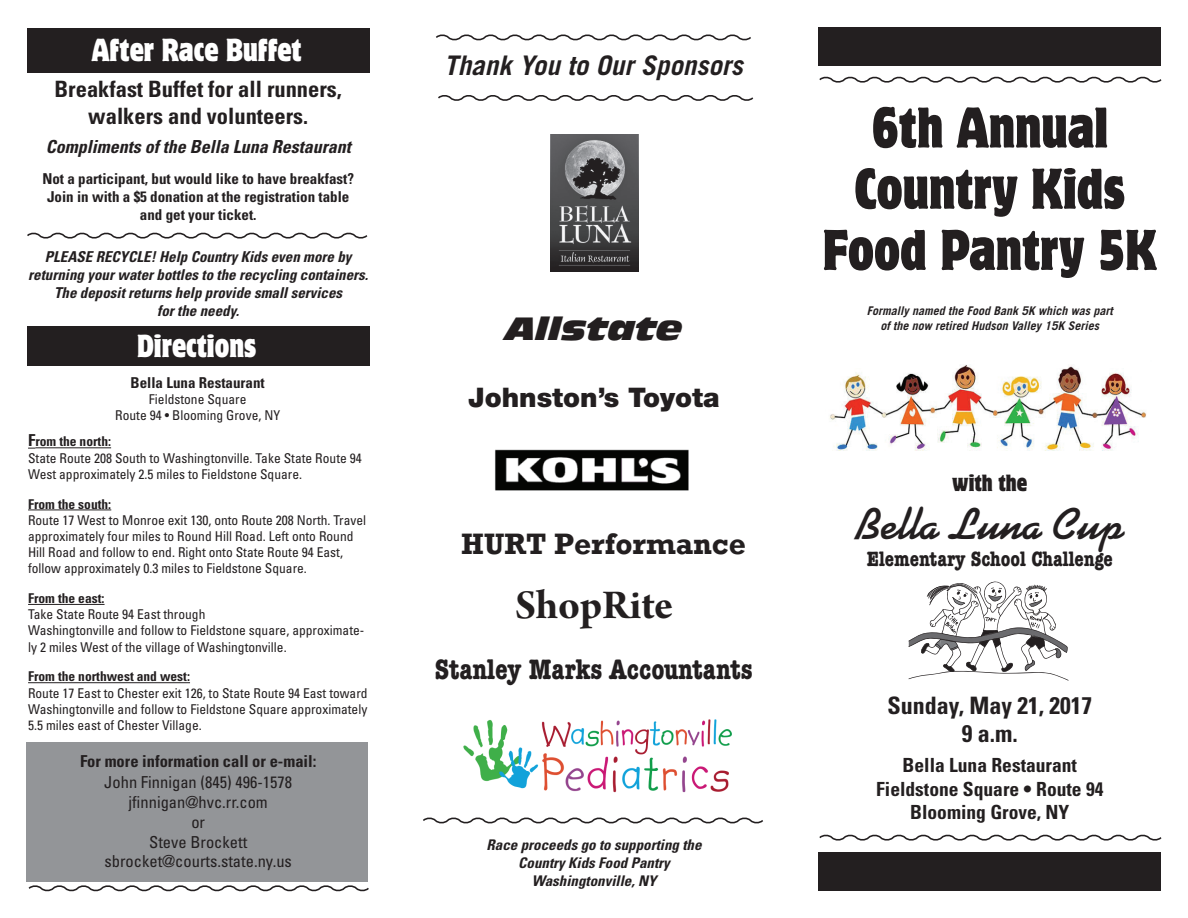
<style>
.page{position:relative;width:1188px;height:918px;background:#fff}
.page>*{position:absolute;margin:0;border:0;box-sizing:border-box;transform-origin:0 0}
.t1{font:51px/61.2px "Motter Corpus MM 300";color:#231f20;text-align:center}
.t2{font:700 45px "Kaufmann";color:#231f20}
.t3{font:43.5px "Arno Pro Bold Subhead";color:#231f20}
.t4{font:italic 31.5px "Antique Olive Nord";color:#231f20}
.t5{font:700 30.3px "Rockwell";color:#231f20}
.t6{font:28.5px "Motter Corpus MM 300";color:#fff}
.t7{font:700 condensed 28.5px "American Typewriter";color:#231f20}
.t8{font:italic 700 27px "Trade Gothic";color:#231f20}
.t9{font:900 27px "Helvetica Neue";color:#231f20}
.t10{font:700 condensed 24px/28.8px "Univers";color:#231f20;text-align:center}
.t11{font:700 condensed 22.5px/27px "Univers";color:#231f20;text-align:center}
.t12{font:700 condensed 21px "American Typewriter";color:#231f20}
.t13{font:21px "Motter Corpus MM 300";color:#231f20}
.t14{font:700 condensed 19.5px/23.4px "Univers";color:#231f20;text-align:center}
.t15{font:italic 700 condensed 18px "Univers";color:#231f20}
.t16{font:condensed 16.5px/19.8px "Univers";color:#231f20;text-align:center}
.t17{font:700 condensed 16.5px "Univers";color:#231f20}
.t18{font:italic 700 condensed 15px/18px "Univers";color:#231f20;text-align:center}
.t19{font:700 condensed 15px/18px "Univers";color:#231f20;text-align:center}
.t20{font:italic 700 condensed 14.7px/18px "Univers";color:#231f20;text-align:center}
.t21{font:condensed 13.5px/16.2px "Univers";color:#231f20}
.t22{font:700 condensed 13.5px "Univers";color:#231f20}
.t23{font:italic 700 12px "Trade Gothic";color:#231f20}
.s1{font-weight:700;font-size:16.5px}
.s2{font-weight:700}
</style>
<div class="page">
<div style="left:819px;top:27px;width:342px;height:39px;background:#231f20"></div>
<div style="left:27px;top:742px;width:341px;height:139px;background:#939598"></div>
<div style="left:27px;top:327px;width:342px;height:39px;background:#231f20"></div>
<hr style="left:35px;top:447px;width:76px;height:1px;background:#231f20">
<hr style="left:28px;top:510px;width:83px;height:1px;background:#231f20">
<hr style="left:28px;top:604px;width:77px;height:1px;background:#231f20">
<hr style="left:28px;top:682px;width:162px;height:1px;background:#231f20">
<svg style="left:423px;top:817px;width:340px;height:7px"></svg>
<svg style="left:819px;top:834px;width:343px;height:7px"></svg>
<svg style="left:438px;top:95px;width:316px;height:6px"></svg>
<img style="left:550px;top:135px;width:88px;height:136px">
<img style="left:495px;top:449px;width:194px;height:42px">
<svg style="left:28px;top:885px;width:341px;height:7px"></svg>
<img style="left:830px;top:365px;width:317px;height:85px">
<div style="left:819px;top:852px;width:342px;height:39px;background:#231f20"></div>
<div style="left:27px;top:28px;width:342px;height:45px;background:#231f20"></div>
<svg style="left:436px;top:34px;width:315px;height:7px"></svg>
<svg style="left:819px;top:76px;width:343px;height:7px"></svg>
<img style="left:463px;top:719px;width:269px;height:74px">
<svg style="left:908px;top:581px;width:161px;height:100px"></svg>
<svg style="left:27px;top:232px;width:341px;height:7px"></svg>
<h3 class="t6" style="left:92px;top:33px;width:211px">After Race Buffet</h3>
<h3 class="t11" style="left:55px;top:76px;width:289px">Breakfast Buffet for all runners, walkers and volunteers.</h3>
<h3 class="t15" style="left:46px;top:135px;width:306px">Compliments of the Bella Luna Restaurant</h3>
<p class="t19" style="left:42px;top:170px;width:313px">Not a participant, but would like to have breakfast?<br>Join in with a $5 donation at the registration table and get your ticket.</p>
<p class="t18" style="left:28px;top:248px;width:341px">PLEASE RECYCLE! Help Country Kids even more by returning your water bottles to the recycling containers.<br>The deposit returns help provide small services<br>for the needy.</p>
<h3 class="t6" style="left:137px;top:329px;width:120px">Directions</h3>
<p class="t19" style="left:131px;top:373px;width:136px">Bella Luna Restaurant</p>
<p class="t21" style="left:115px;top:391px;width:166px;text-align:center">Fieldstone Square<br>Route 94 • Blooming Grove, NY</p>
<p class="t21" style="left:28px;top:433px;width:335px"><span class="s1">F</span><span class="s2">rom the north:<br></span>State Route 208 South to Washingtonville. Take State Route 94<br>West approximately 2.5 miles to Fieldstone Square.</p>
<p class="t22" style="left:28px;top:495px;width:85px">From the south:</p>
<p class="t21" style="left:28px;top:512px;width:340px">Route 17 West to Monroe exit 130, onto Route 208 North. Travel approximately four miles to Round Hill Road. Left onto Round Hill Road and follow to end. Right onto State Route 94 East, follow approximately 0.3 miles to Fieldstone Square.</p>
<p class="t22" style="left:28px;top:590px;width:78px">From the east:</p>
<p class="t21" style="left:28px;top:606px;width:338px">Take State Route 94 East through<br>Washingtonville and follow to Fieldstone square, approximate&shy;ly 2 miles West of the village of Washingtonville.</p>
<p class="t22" style="left:28px;top:668px;width:163px">From the northwest and west:</p>
<p class="t21" style="left:28px;top:684px;width:341px;text-align:justify">Route 17 East to Chester exit 126, to State Route 94 East toward Washingtonville and follow to Fieldstone Square approximately 5.5 miles east of Chester Village.</p>
<p class="t17" style="left:80px;top:751px;width:238px">For more information call or e-mail:</p>
<p class="t16" style="left:104px;top:772px;width:189px">John Finnigan (845) 496-1578 jfinnigan@hvc.rr.com<br>or<br>Steve Brockett sbrocket@courts.state.ny.us</p>
<h3 class="t8" style="left:444px;top:49px;width:300px">Thank You to Our Sponsors</h3>
<h1 class="t1" style="left:823px;top:98px;width:336px">6th Annual<br>Country Kids<br>Food Pantry 5K</h1>
<p class="t23" style="left:867px;top:304px;width:248px">Formally named the Food Bank 5K which was part</p>
<h3 class="t4" style="left:505px;top:308px;width:179px">Allstate</h3>
<p class="t23" style="left:880px;top:318px;width:220px">of the now retired Hudson Valley 15K Series</p>
<h3 class="t9" style="left:468px;top:381px;width:253px">Johnston’s Toyota</h3>
<h3 class="t5" style="left:461px;top:525px;width:286px">HURT Performance</h3>
<h3 class="t3" style="left:515px;top:581px;width:160px">ShopRite</h3>
<h3 class="t7" style="left:435px;top:653px;width:319px">Stanley Marks Accountants</h3>
<p class="t20" style="left:487px;top:835px;width:216px">Race proceeds go to supporting the<br>Country Kids Food Pantry<br>Washingtonville, NY</p>
<h3 class="t13" style="left:952px;top:471px;width:76px">with the</h3>
<h2 class="t2" style="left:855px;top:497px;width:271px">Bella Luna Cup</h2>
<h3 class="t12" style="left:867px;top:546px;width:247px">Elementary School Challenge</h3>
<h3 class="t10" style="left:888px;top:690px;width:206px">Sunday, May 21, 2017<br>9 a.m.</h3>
<h3 class="t14" style="left:876px;top:754px;width:228px">Bella Luna Restaurant<br>Fieldstone Square • Route 94<br>Blooming Grove, NY</h3>
</div>
